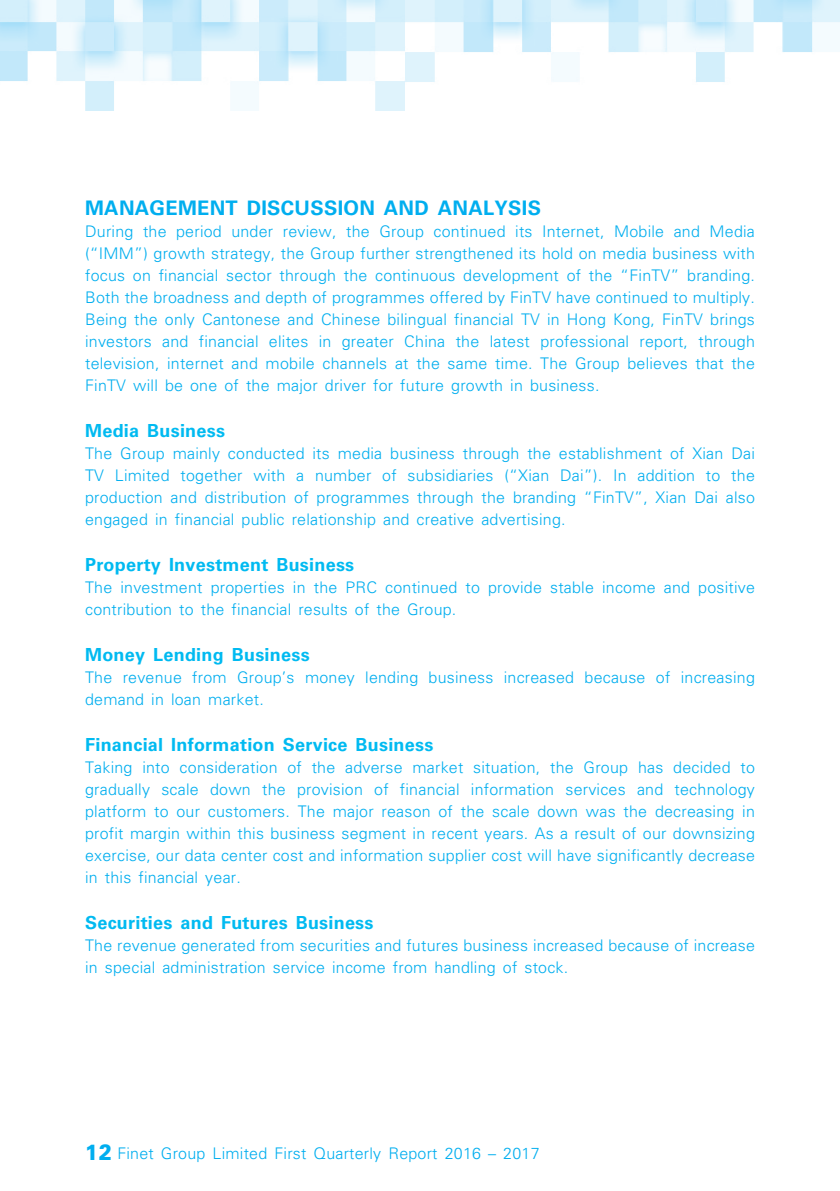
<style>
.page{position:relative;width:840px;height:1191px;background:#fff}
.page>*{position:absolute;margin:0;border:0;box-sizing:border-box;transform-origin:0 0}
._03_H1{font:700 20px "Univers LT Std";letter-spacing:.015em;color:#00aeef}
._04___H2{font:700 18px "Univers LT Std";letter-spacing:.015em;color:#00baf1}
._11_P0{font:300 16px/22px "Univers LT Std";letter-spacing:.015em;color:#00aeef;text-align:justify}
.s1{font-weight:900;font-size:22px}
</style>
<div class="page">
<img style="left:0;top:0;width:839px;height:110px">
<p class="_03_H1" style="left:85px;top:196px;width:457px">MANAGEMENT DISCUSSION AND ANALYSIS</p>
<p class="_11_P0" style="left:85px;top:220px;width:671px">During the period under review, the Group continued its Internet, Mobile and Media (“IMM”) growth strategy, the Group further strengthened its hold on media business with focus on financial sector through the continuous development of the “FinTV” branding.<br>Both the broadness and depth of programmes offered by FinTV have continued to multiply.<br>Being the only Cantonese and Chinese bilingual financial TV in Hong Kong, FinTV brings investors and financial elites in greater China the latest professional report, through television, internet and mobile channels at the same time. The Group believes that the FinTV will be one of the major driver for future growth in business.</p>
<p class="_04___H2" style="left:85px;top:420px;width:141px">Media Business</p>
<p class="_11_P0" style="left:85px;top:442px;width:671px">The Group mainly conducted its media business through the establishment of Xian Dai TV Limited together with a number of subsidiaries (“Xian Dai”). In addition to the production and distribution of programmes through the branding “FinTV”, Xian Dai also engaged in financial public relationship and creative advertising.</p>
<p class="_04___H2" style="left:85px;top:554px;width:270px">Property Investment Business</p>
<p class="_11_P0" style="left:85px;top:576px;width:671px">The investment properties in the PRC continued to provide stable income and positive contribution to the financial results of the Group.</p>
<p class="_04___H2" style="left:85px;top:644px;width:226px">Money Lending Business</p>
<p class="_11_P0" style="left:85px;top:666px;width:671px">The revenue from Group’s money lending business increased because of increasing demand in loan market.</p>
<p class="_04___H2" style="left:85px;top:734px;width:349px">Financial Information Service Business</p>
<p class="_11_P0" style="left:85px;top:756px;width:671px">Taking into consideration of the adverse market situation, the Group has decided to gradually scale down the provision of financial information services and technology platform to our customers. The major reason of the scale down was the decreasing in profit margin within this business segment in recent years. As a result of our downsizing exercise, our data center cost and information supplier cost will have significantly decrease in this financial year.</p>
<p class="_04___H2" style="left:85px;top:912px;width:290px">Securities and Futures Business</p>
<p class="_11_P0" style="left:85px;top:934px;width:671px">The revenue generated from securities and futures business increased because of increase in special administration service income from handling of stock.</p>
<p class="_11_P0" style="left:85px;top:1142px;width:455px"><span class="s1">12</span> Finet Group Limited First Quarterly Report 2016 – 2017</p>
</div>
